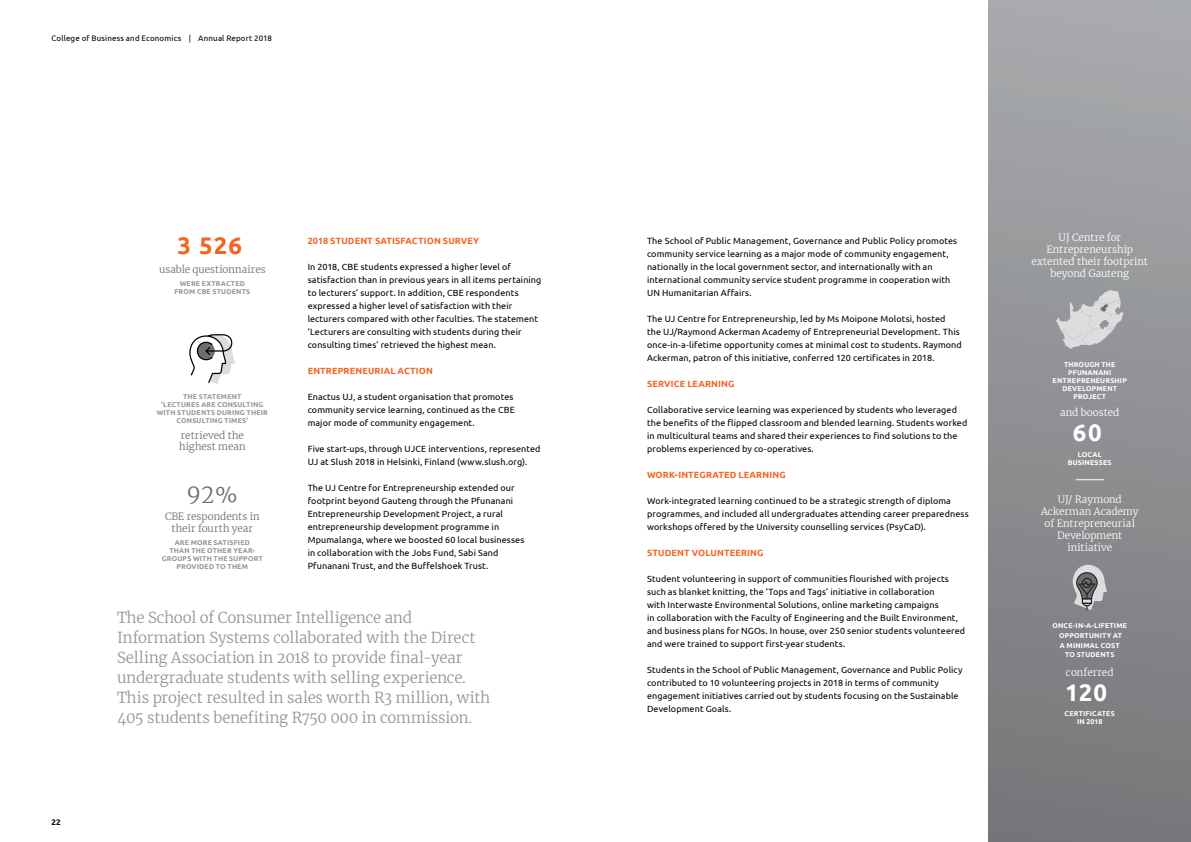
<style>
.page{position:relative;width:1191px;height:842px;background:#fff}
.page>*{position:absolute;margin:0;border:0;box-sizing:border-box;transform-origin:0 0}
.t1{font:700 24px "Ubuntu";color:#fff}
.t2{font:700 24px "Ubuntu";color:#f26522}
.t3{font:300 22px "Merriweather";color:#6d6e71}
.t4{font:300 15px/20px "Merriweather";letter-spacing:-.01em;color:#939598}
.t5{font:300 10px/12px "Merriweather";color:#fff;text-align:center}
.t6{font:300 10px/11px "Merriweather";color:#6d6e71}
.t7{font:9px/13px "Ubuntu";letter-spacing:.01em;color:#000}
.t8{font:700 9px "Ubuntu";letter-spacing:.015em;color:#f26522}
.t9{font:8px "Ubuntu";letter-spacing:.015em;color:#000}
.t10{font:700 8px "Ubuntu";color:#000}
.t11{font:700 7px/8px "Ubuntu";letter-spacing:.025em;color:#939598;text-align:center}
.t12{font:700 7px/8px "Ubuntu";letter-spacing:.025em;color:#fff;text-align:center}
</style>
<div class="page">
<div style="left:988px;top:0;width:203px;height:842px;background:linear-gradient(to bottom,#a9abae,#747679)"></div>
<svg style="left:1055px;top:290px;width:68px;height:59px;background:#b9babc"></svg>
<svg style="left:1075px;top:479px;width:29px;height:1px"></svg>
<svg style="left:1072px;top:563px;width:34px;height:47px;background:#959698"></svg>
<svg style="left:189px;top:334px;width:46px;height:50px"></svg>
<p class="t9" style="left:52px;top:33px;width:222px">College of Business and Economics | Annual Report 2018</p>
<h1 class="t2" style="left:177px;top:231px;width:66px">3 526</h1>
<p class="t11" style="left:174px;top:280px;width:77px">WERE EXTRACTED<br>FROM CBE STUDENTS</p>
<p class="t6" style="left:159px;top:264px;width:108px">usable questionnaires</p>
<p class="t11" style="left:157px;top:392px;width:113px">THE STATEMENT<br>‘LECTURES ARE CONSULTING<br>WITH STUDENTS DURING THEIR<br>CONSULTING TIMES’</p>
<p class="t6" style="left:179px;top:429px;width:68px">retrieved the highest mean</p>
<h2 class="t3" style="left:187px;top:479px;width:52px">92%</h2>
<p class="t11" style="left:162px;top:538px;width:103px">ARE MORE SATISFIED<br>THAN THE OTHER YEAR-<br>GROUPS WITH THE SUPPORT<br>PROVIDED TO THEM</p>
<p class="t6" style="left:165px;top:510px;width:96px;line-height:12px;text-align:center">CBE respondents in their fourth year</p>
<p class="t8" style="left:308px;top:235px;width:173px">2018 STUDENT SATISFACTION SURVEY</p>
<p class="t7" style="left:308px;top:260px;width:235px">In 2018, CBE students expressed a higher level of satisfaction than in previous years in all items pertaining to lecturers’ support. In addition, CBE respondents expressed a higher level of satisfaction with their lecturers compared with other faculties. The statement ‘Lecturers are consulting with students during their consulting times’ retrieved the highest mean.</p>
<p class="t8" style="left:308px;top:365px;width:127px">ENTREPRENEURIAL ACTION</p>
<p class="t7" style="left:308px;top:390px;width:209px">Enactus UJ, a student organisation that promotes community service learning, continued as the CBE major mode of community engagement.</p>
<p class="t7" style="left:308px;top:442px;width:234px">Five start-ups, through UJCE interventions, represented<br>UJ at Slush 2018 in Helsinki, Finland (www.slush.org).</p>
<p class="t7" style="left:308px;top:481px;width:218px">The UJ Centre for Entrepreneurship extended our footprint beyond Gauteng through the Pfunanani Entrepreneurship Development Project, a rural entrepreneurship development programme in Mpumalanga, where we boosted 60 local businesses in collaboration with the Jobs Fund, Sabi Sand Pfunanani Trust, and the Buffelshoek Trust.</p>
<p class="t10" style="left:52px;top:817px;width:11px">22</p>
<p class="t4" style="left:117px;top:607px;width:375px">The School of Consumer Intelligence and Information Systems collaborated with the Direct Selling Association in 2018 to provide final-year undergraduate students with selling experience.<br>This project resulted in sales worth R3 million, with 405 students benefiting R750 000 in commission.</p>
<p class="t7" style="left:647px;top:234px;width:312px">The School of Public Management, Governance and Public Policy promotes community service learning as a major mode of community engagement, nationally in the local government sector, and internationally with an international community service student programme in cooperation with UN Humanitarian Affairs.</p>
<p class="t7" style="left:647px;top:312px;width:316px">The UJ Centre for Entrepreneurship, led by Ms Moipone Molotsi, hosted<br>the UJ/Raymond Ackerman Academy of Entrepreneurial Development. This once-in-a-lifetime opportunity comes at minimal cost to students. Raymond Ackerman, patron of this initiative, conferred 120 certificates in 2018.</p>
<p class="t8" style="left:647px;top:378px;width:89px">SERVICE LEARNING</p>
<p class="t7" style="left:647px;top:403px;width:322px">Collaborative service learning was experienced by students who leveraged the benefits of the flipped classroom and blended learning. Students worked in multicultural teams and shared their experiences to find solutions to the problems experienced by co-operatives.</p>
<p class="t8" style="left:647px;top:469px;width:140px">WORK-INTEGRATED LEARNING</p>
<p class="t7" style="left:647px;top:494px;width:323px">Work-integrated learning continued to be a strategic strength of diploma programmes, and included all undergraduates attending career preparedness workshops offered by the University counselling services (PsyCaD).</p>
<p class="t8" style="left:647px;top:547px;width:118px">STUDENT VOLUNTEERING</p>
<p class="t7" style="left:647px;top:572px;width:319px">Student volunteering in support of communities flourished with projects such as blanket knitting, the ‘Tops and Tags’ initiative in collaboration<br>with Interwaste Environmental Solutions, online marketing campaigns<br>in collaboration with the Faculty of Engineering and the Built Environment, and business plans for NGOs. In house, over 250 senior students volunteered and were trained to support first-year students.</p>
<p class="t7" style="left:647px;top:663px;width:317px">Students in the School of Public Management, Governance and Public Policy contributed to 10 volunteering projects in 2018 in terms of community engagement initiatives carried out by students focusing on the Sustainable Development Goals.</p>
<p class="t5" style="left:1031px;top:231px;width:118px">UJ Centre for<br>Entrepreneurship extented their footprint beyond Gauteng</p>
<p class="t12" style="left:1052px;top:361px;width:76px">THROUGH THE<br>PFUNANANI<br>ENTREPRENEURSHIP<br>DEVELOPMENT<br>PROJECT</p>
<p class="t5" style="left:1060px;top:406px;width:61px">and boosted</p>
<h1 class="t1" style="left:1073px;top:418px;width:30px">60</h1>
<p class="t12" style="left:1068px;top:450px;width:45px">LOCAL<br>BUSINESSES</p>
<p class="t5" style="left:1041px;top:493px;width:99px">UJ/ Raymond<br>Ackerman Academy of Entrepreneurial<br>Development initiative</p>
<p class="t12" style="left:1052px;top:621px;width:76px;line-height:9.7px">ONCE-IN-A-LIFETIME<br>OPPORTUNITY AT<br>A MINIMAL COST<br>TO STUDENTS</p>
<p class="t5" style="left:1066px;top:666px;width:49px">conferred</p>
<h1 class="t1" style="left:1065px;top:678px;width:44px">120</h1>
<p class="t12" style="left:1064px;top:709px;width:52px">CERTIFICATES<br>IN 2018</p>
</div>
